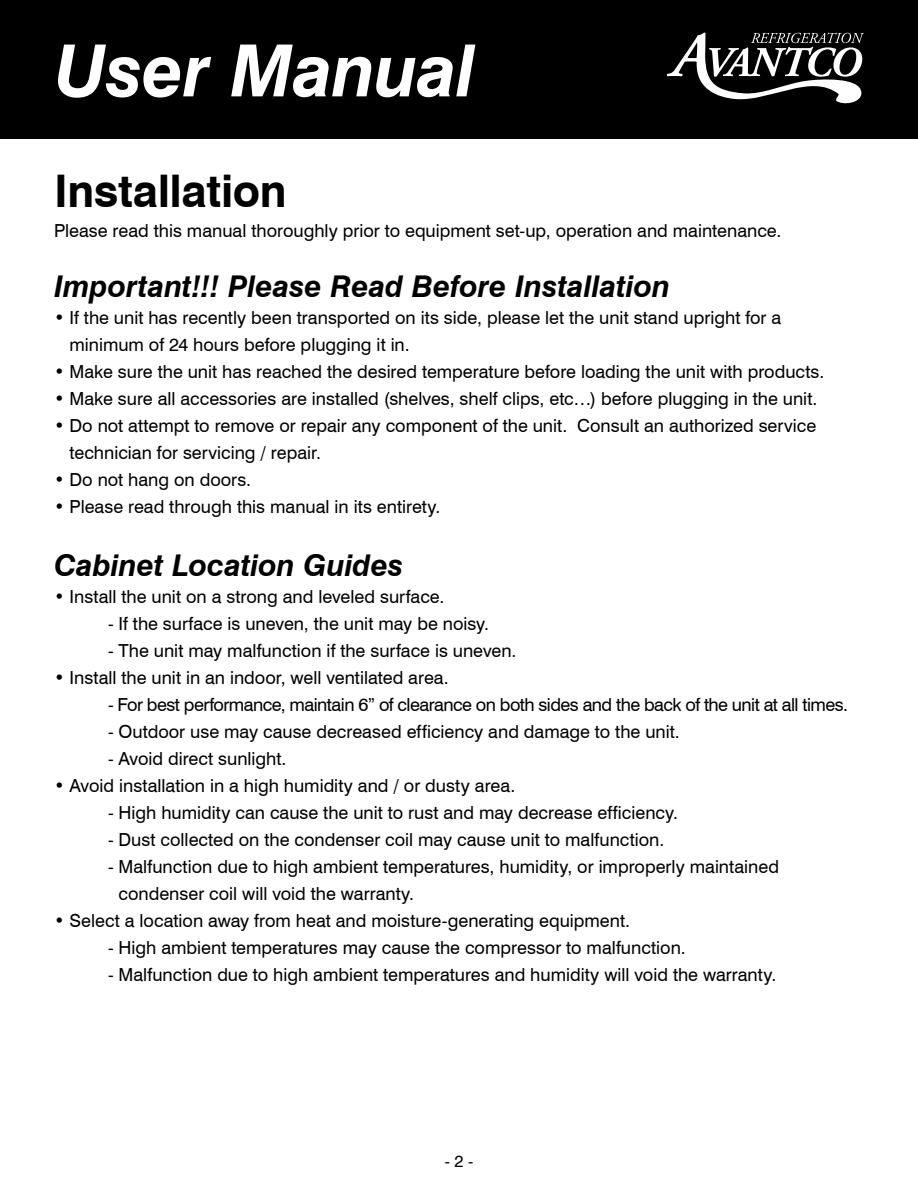
<style>
.page{position:relative;width:918px;height:1188px;background:#fff}
.page>*{position:absolute;margin:0;border:0;box-sizing:border-box;transform-origin:0 0}
.t1{font:italic 700 72px "Swiss 721 BT";letter-spacing:-.01em;color:#fff}
.t2{font:700 45px "Swiss 721 BT";letter-spacing:-.005em;color:#000}
.t3{font:italic 700 30px "Swiss 721 BT";letter-spacing:-.005em;color:#000}
.t4{font:18px/27px "Swiss 721 BT";color:#000}
.t5{font:18px "Swiss 721 BT";letter-spacing:-.03em;color:#000}
.t6{font:16.5px "Swiss 721 BT";color:#000}
</style>
<div class="page">
<div style="left:0;top:0;width:918px;height:138px;background:#000"></div>
<svg style="left:667px;top:33px;width:197px;height:71px"></svg>
<h1 class="t1" style="left:54px;top:27px;width:423px">User Manual</h1>
<h2 class="t2" style="left:54px;top:163px;width:234px">Installation</h2>
<p class="t4" style="left:54px;top:217px;width:729px">Please read this manual thoroughly prior to equipment set-up, operation and maintenance.</p>
<h3 class="t3" style="left:54px;top:268px;width:618px">Important!!! Please Read Before Installation</h3>
<p class="t4" style="left:70px;top:304px;width:713px;text-indent:-16px">• If the unit has recently been transported on its side, please let the unit stand upright for a minimum of 24 hours before plugging it in.</p>
<p class="t4" style="left:54px;top:358px;width:772px">• Make sure the unit has reached the desired temperature before loading the unit with products.</p>
<p class="t4" style="left:54px;top:385px;width:765px">• Make sure all accessories are installed (shelves, shelf clips, etc…) before plugging in the unit.</p>
<p class="t4" style="left:70px;top:412px;width:748px;text-indent:-16px">• Do not attempt to remove or repair any component of the unit. Consult an authorized service technician for servicing / repair.</p>
<p class="t4" style="left:54px;top:466px;width:199px">• Do not hang on doors.</p>
<p class="t4" style="left:54px;top:493px;width:388px">• Please read through this manual in its entirety.</p>
<h3 class="t3" style="left:54px;top:547px;width:351px">Cabinet Location Guides</h3>
<p class="t4" style="left:54px;top:583px;width:392px">• Install the unit on a strong and leveled surface.</p>
<p class="t4" style="left:108px;top:610px;width:383px">- If the surface is uneven, the unit may be noisy.</p>
<p class="t4" style="left:108px;top:637px;width:410px">- The unit may malfunction if the surface is uneven.</p>
<p class="t4" style="left:54px;top:664px;width:396px">• Install the unit in an indoor, well ventilated area.</p>
<p class="t5" style="left:108px;top:693px;width:741px">- For best performance, maintain 6” of clearance on both sides and the back of the unit at all times.</p>
<p class="t4" style="left:108px;top:718px;width:573px">- Outdoor use may cause decreased efficiency and damage to the unit.</p>
<p class="t4" style="left:108px;top:745px;width:180px">- Avoid direct sunlight.</p>
<p class="t4" style="left:54px;top:772px;width:463px">• Avoid installation in a high humidity and / or dusty area.</p>
<p class="t4" style="left:108px;top:799px;width:572px">- High humidity can cause the unit to rust and may decrease efficiency.</p>
<p class="t4" style="left:108px;top:826px;width:558px">- Dust collected on the condenser coil may cause unit to malfunction.</p>
<p class="t4" style="left:119px;top:853px;width:662px;text-indent:-11px">- Malfunction due to high ambient temperatures, humidity, or improperly maintained condenser coil will void the warranty.</p>
<p class="t4" style="left:54px;top:907px;width:578px">• Select a location away from heat and moisture-generating equipment.</p>
<p class="t4" style="left:108px;top:934px;width:579px">- High ambient temperatures may cause the compressor to malfunction.</p>
<p class="t4" style="left:108px;top:961px;width:670px">- Malfunction due to high ambient temperatures and humidity will void the warranty.</p>
<p class="t6" style="left:445px;top:1151px;width:30px">- 2 -</p>
</div>
